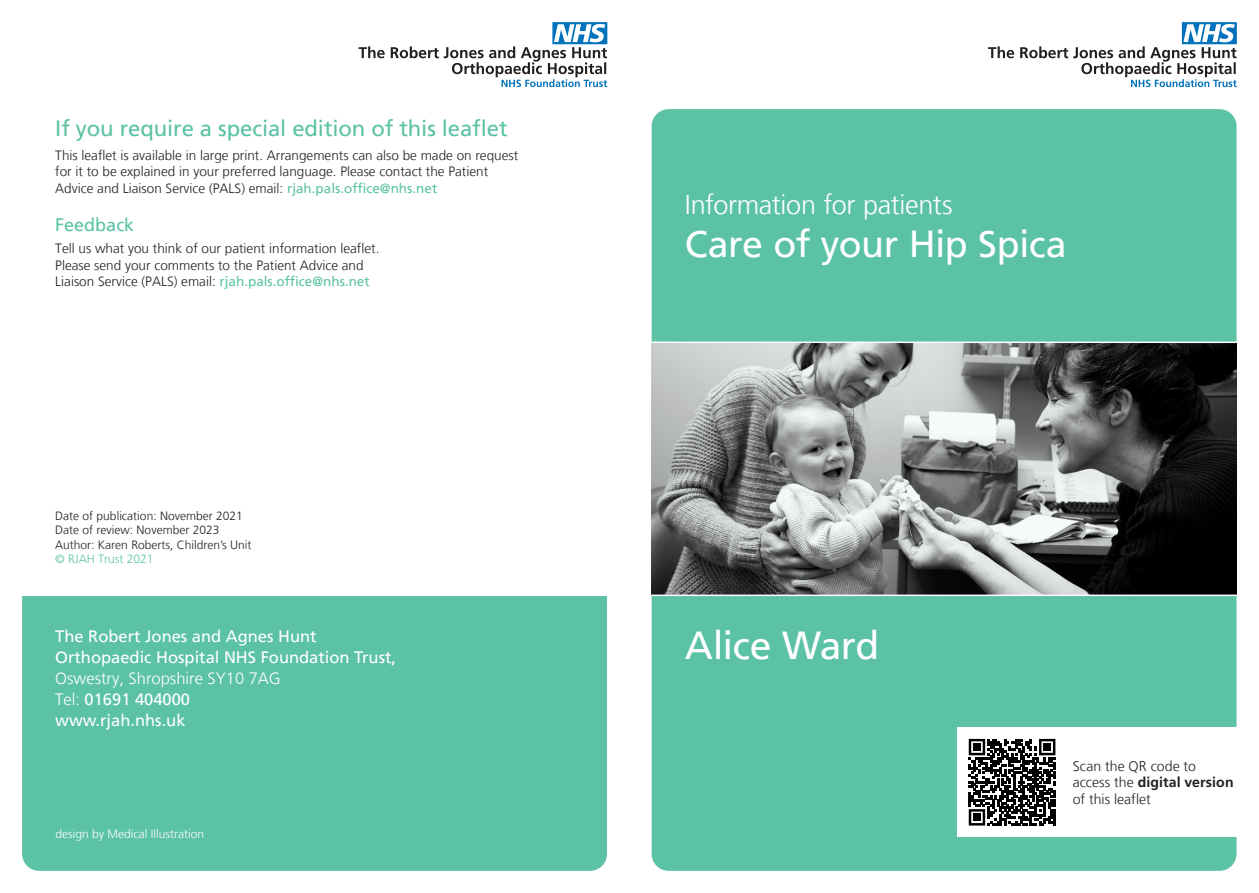
<style>
.page{position:relative;width:1259px;height:893px;background:#fff}
.page>*{position:absolute;margin:0;border:0;box-sizing:border-box;transform-origin:0 0}
.t1{font:39px "Frutiger LT";letter-spacing:-.015em;color:#fff}
.t2{font:37.5px "Frutiger LT";letter-spacing:-.015em;color:#fff}
.t3{font:300 27px "Frutiger LT";letter-spacing:-.01em;color:#fff}
.t4{font:22.2px "Frutiger LT";letter-spacing:-.005em;color:#5bc2a5}
.t5{font:18px "Frutiger LT";color:#5bc2a5}
.t6{font:16.5px/21px "Frutiger LT";color:#fff}
.t7{font:300 14.1px/17px "Frutiger LT";color:#231f20}
.t8{font:300 13.5px/16.5px "Frutiger LT";color:#231f20}
.t9{font:300 12px/14.4px "Frutiger LT";color:#231f20}
.t10{font:300 12px "Frutiger LT";color:#fff}
.s1{font-weight:400;color:#5bc2a5}
.s2{color:#5bc2a5}
.s3{font-weight:300}
.s4{font-family:"Frutiger";font-weight:700}
</style>
<div class="page">
<svg style="left:358px;top:22px;width:249px;height:65px"></svg>
<div style="left:22px;top:596px;width:585px;height:275px;background:#5bc2a5"></div>
<svg style="left:988px;top:22px;width:248px;height:65px"></svg>
<div style="left:651px;top:109px;width:585px;height:762px;background:#5bc2a5;border-radius:17px"></div>
<svg style="left:651px;top:343px;width:585px;height:252px;background:#737574"></svg>
<hr style="left:651px;top:342px;width:585px;height:1px;background:#fff">
<hr style="left:651px;top:595px;width:586px;height:1px;background:#fff">
<div style="left:958px;top:727px;width:301px;height:110px;background:#fff"></div>
<svg style="left:968px;top:739px;width:87px;height:86px"></svg>
<div style="left:973px;top:744px;width:7px;height:7px;background:#000001"></div>
<div style="left:1043px;top:744px;width:7px;height:7px;background:#000001"></div>
<div style="left:973px;top:814px;width:7px;height:7px;background:#000001"></div>
<p class="t4" style="left:55px;top:115px;width:454px">If you require a special edition of this leaflet</p>
<p class="t8" style="left:55px;top:147px;width:464px">This leaflet is available in large print. Arrangements can also be made on request for it to be explained in your preferred language. Please contact the Patient<br>Advice and Liaison Service (PALS) email: <span class="s1">rjah.pals.office@nhs.net</span></p>
<p class="t5" style="left:55px;top:214px;width:81px">Feedback</p>
<p class="t8" style="left:55px;top:241px;width:326px">Tell us what you think of our patient information leaflet.<br>Please send your comments to the Patient Advice and<br>Liaison Service (PALS) email: <span class="s1">rjah.pals.office@nhs.net</span></p>
<p class="t9" style="left:55px;top:509px;width:198px">Date of publication: November 2021<br>Date of review: November 2023<br>Author: Karen Roberts, Children’s Unit <span class="s2">© RJAH Trust 2021</span></p>
<p class="t6" style="left:55px;top:626px;width:342px">The Robert Jones and Agnes Hunt<br>Orthopaedic Hospital NHS Foundation Trust,<br><span class="s3">Oswestry, Shropshire SY10 7AG<br>Tel:</span> 01691 404000<br>www.rjah.nhs.uk</p>
<p class="t10" style="left:55px;top:827px;width:150px">design by Medical Illustration</p>
<p class="t3" style="left:685px;top:189px;width:269px">Information for patients</p>
<p class="t2" style="left:685px;top:222px;width:383px">Care of your Hip Spica</p>
<p class="t1" style="left:685px;top:622px;width:196px">Alice Ward</p>
<p class="t7" style="left:1072px;top:757px;width:162px">Scan the QR code to access the <span class="s4">digital version </span>of this leaflet</p>
</div>
